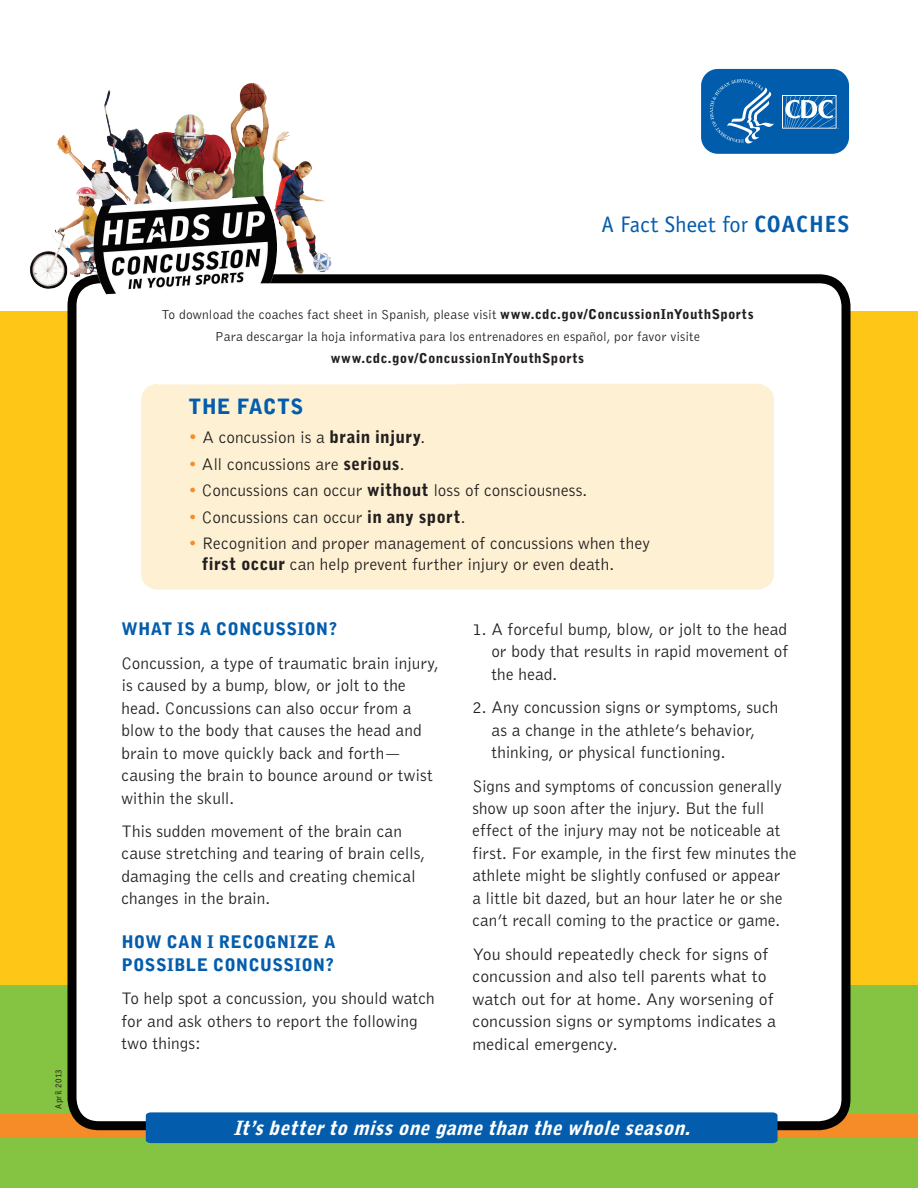
<style>
.page{position:relative;width:918px;height:1188px;background:#fff}
.page>*{position:absolute;margin:0;border:0;box-sizing:border-box;transform-origin:0 0}
.t1{font:22.5px "Officina Sans";letter-spacing:-.005em;color:#045dac}
.t2{font:900 21px "Bell Gothic";letter-spacing:.005em;color:#045dac}
.t3{font:italic 900 19.5px "Bell Gothic";color:#fff}
.Lbody{font:300 17.25px/22.5px "Bell Gothic";letter-spacing:.005em;color:#231f20}
.t4{font:900 17.25px/22.5px "Bell Gothic";letter-spacing:.01em;color:#045dac}
.t5{font:300 13.5px/21.9px "Bell Gothic";letter-spacing:.015em;color:#231f20;text-align:center}
.t6{font:9px "Officina Sans";letter-spacing:.02em;color:#231f20}
.s1{font-weight:700;font-size:23.55px}
.s2{font-weight:900}
.s3{font-size:18px;color:#f68c27}
.s4{color:#f68c27}
</style>
<div class="page">
<div style="left:0;top:312px;width:918px;height:876px;background:#fec717"></div>
<div style="left:0;top:986px;width:918px;height:202px;background:#84c442"></div>
<div style="left:0;top:1114px;width:918px;height:24px;background:#f68c27"></div>
<div style="left:72px;top:279px;width:774px;height:847px;background:#fff;border-radius:27px"></div>
<div style="left:68px;top:274px;width:782px;height:856px;border:9px solid #010101;border-radius:27px"></div>
<div style="left:142px;top:384px;width:631px;height:205px;background:#fef1d3;border-radius:15px"></div>
<div style="left:141px;top:384px;width:633px;height:206px;border:2px solid #fef1d3;border-radius:15px"></div>
<img style="left:10px;top:83px;width:345px;height:241px">
<div style="left:146px;top:1112px;width:632px;height:31px;background:#045dac"></div>
<svg style="left:701px;top:68px;width:149px;height:86px"></svg>
<p class="t6" style="left:53px;top:1109px;width:41px;rotate:-90deg">April 2013</p>
<h1 class="t1" style="left:601px;top:211px;width:249px">A Fact Sheet for <span class="s1">COACHES</span></h1>
<p class="t5" style="left:161px;top:304px;width:594px">To download the coaches fact sheet in Spanish, please visit <span class="s2">www.cdc.gov/ConcussionInYouthSports</span></p>
<p class="t5" style="left:215px;top:326px;width:487px">Para descargar la hoja informativa para los entrenadores en español, por favor visite <span class="s2">www.cdc.gov/ConcussionInYouthSports</span></p>
<h2 class="t2" style="left:189px;top:394px;width:116px">THE FACTS</h2>
<p class="Lbody" style="left:189px;top:427px;width:238px"><span class="s3">•</span> A concussion is a <span class="s2">brain injury</span>.</p>
<p class="Lbody" style="left:189px;top:453px;width:217px"><span class="s4">•</span> All concussions are <span class="s2">serious</span>.</p>
<p class="Lbody" style="left:189px;top:480px;width:400px"><span class="s4">•</span> Concussions can occur <span class="s2">without</span> loss of consciousness.</p>
<p class="Lbody" style="left:189px;top:506px;width:278px"><span class="s4">•</span> Concussions can occur <span class="s2">in any sport</span>.</p>
<p class="Lbody" style="left:202px;top:533px;width:450px;line-height:21px;text-indent:-13px"><span class="s4">•</span> Recognition and proper management of concussions when they <span class="s2">first occur</span> can help prevent further injury or even death.</p>
<h2 class="t4" style="left:122px;top:618px;width:217px">WHAT IS A CONCUSSION?</h2>
<p class="Lbody" style="left:122px;top:652px;width:319px">Concussion, a type of traumatic brain injury, is caused by a bump, blow, or jolt to the head. Concussions can also occur from a blow to the body that causes the head and brain to move quickly back and forth— causing the brain to bounce around or twist within the skull.</p>
<p class="Lbody" style="left:122px;top:820px;width:305px">This sudden movement of the brain can cause stretching and tearing of brain cells, damaging the cells and creating chemical changes in the brain.</p>
<h2 class="t4" style="left:122px;top:931px;width:216px">HOW CAN I RECOGNIZE A<br>POSSIBLE CONCUSSION?</h2>
<p class="Lbody" style="left:122px;top:988px;width:315px">To help spot a concussion, you should watch for and ask others to report the following two things:</p>
<p class="Lbody" style="left:473px;top:618px;width:316px">1. A forceful bump, blow, or jolt to the head</p>
<p class="Lbody" style="left:491px;top:641px;width:298px">or body that results in rapid movement of the head.</p>
<p class="Lbody" style="left:472px;top:697px;width:307px">2. Any concussion signs or symptoms, such</p>
<p class="Lbody" style="left:491px;top:719px;width:265px">as a change in the athlete’s behavior, thinking, or physical functioning.</p>
<p class="Lbody" style="left:472px;top:775px;width:326px">Signs and symptoms of concussion generally show up soon after the injury. But the full effect of the injury may not be noticeable at first. For example, in the first few minutes the athlete might be slightly confused or appear<br>a little bit dazed, but an hour later he or she can’t recall coming to the practice or game.</p>
<p class="Lbody" style="left:472px;top:943px;width:305px">You should repeatedly check for signs of concussion and also tell parents what to watch out for at home. Any worsening of concussion signs or symptoms indicates a medical emergency.</p>
<p class="t3" style="left:233px;top:1117px;width:464px">It’sbettertomissonegamethanthewholeseason.</p>
</div>
